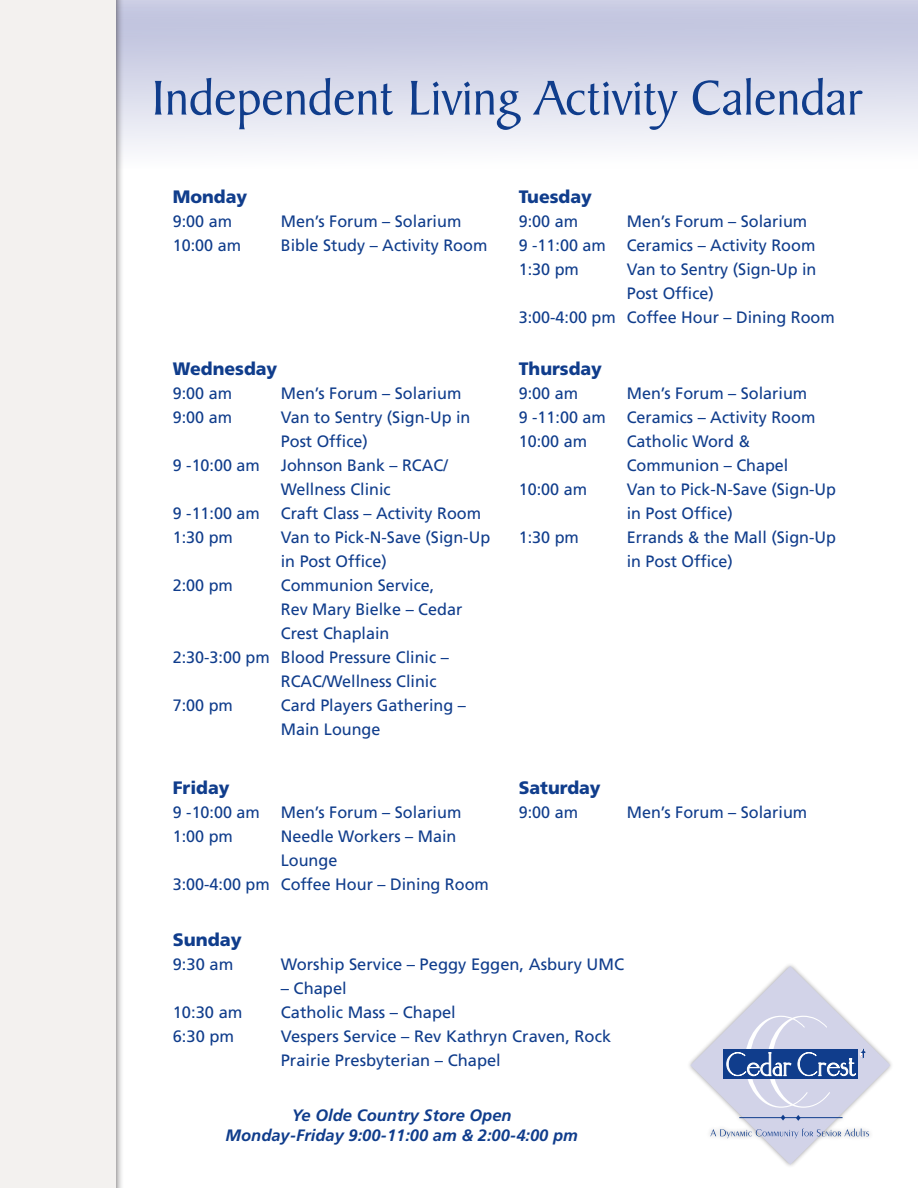
<style>
.page{position:relative;width:918px;height:1188px;background:#fff}
.page>*{position:absolute;margin:0;border:0;box-sizing:border-box;transform-origin:0 0}
.t1{font:52.5px "Baker Signet BT";color:#103d8c}
.t2{font:900 18px "Frutiger";color:#103d8c}
.t3{font:16.5px/24px "Frutiger";color:#103d8c}
.t4{font:italic 700 16.5px/19.8px "Frutiger";color:#103d8c;text-align:center}
</style>
<div class="page">
<div style="left:0;top:0;width:918px;height:168px;background:linear-gradient(to bottom,#bbbedb,#fbfbfd)"></div>
<div style="left:0;top:0;width:124px;height:1188px;background:#231f20;opacity:.75"></div>
<div style="left:0;top:0;width:116px;height:1188px;background:#f3f1ef"></div>
<img style="left:689px;top:965px;width:203px;height:201px">
<div style="left:724px;top:1049px;width:134px;height:29px;background:#103d8c"></div>
<hr style="left:739px;top:1117px;width:104px;height:1px;background:#103d8c">
<svg style="left:796px;top:1115px;width:5px;height:6px"></svg>
<svg style="left:781px;top:1115px;width:4px;height:6px"></svg>
<svg style="left:727px;top:1016px;width:138px;height:92px"></svg>
<svg style="left:710px;top:1129px;width:159px;height:9px"></svg>
<h1 class="t1" style="left:152px;top:66px;width:713px">Independent Living Activity Calendar</h1>
<p class="t2" style="left:173px;top:186px;width:76px">Monday</p>
<p class="t3" style="left:173px;top:210px;width:61px">9:00 am</p>
<p class="t3" style="left:281px;top:210px;width:182px">Men’s Forum – Solarium</p>
<p class="t3" style="left:173px;top:234px;width:70px">10:00 am</p>
<p class="t3" style="left:281px;top:234px;width:208px">Bible Study – Activity Room</p>
<p class="t2" style="left:173px;top:357px;width:106px">Wednesday</p>
<p class="t3" style="left:173px;top:381px;width:61px">9:00 am</p>
<p class="t3" style="left:281px;top:381px;width:182px">Men’s Forum – Solarium</p>
<p class="t3" style="left:173px;top:405px;width:61px">9:00 am</p>
<p class="t3" style="left:281px;top:405px;width:191px">Van to Sentry (Sign-Up in<br>Post Office)</p>
<p class="t3" style="left:173px;top:453px;width:89px">9 -10:00 am</p>
<p class="t3" style="left:281px;top:453px;width:169px">Johnson Bank – RCAC/<br>Wellness Clinic</p>
<p class="t3" style="left:173px;top:501px;width:89px">9 -11:00 am</p>
<p class="t3" style="left:281px;top:501px;width:202px">Craft Class – Activity Room</p>
<p class="t3" style="left:173px;top:525px;width:62px">1:30 pm</p>
<p class="t3" style="left:281px;top:525px;width:211px">Van to Pick-N-Save (Sign-Up in Post Office)</p>
<p class="t3" style="left:173px;top:573px;width:62px">2:00 pm</p>
<p class="t3" style="left:281px;top:573px;width:155px">Communion Service,</p>
<p class="t3" style="left:281px;top:597px;width:183px">Rev Mary Bielke – Cedar</p>
<p class="t3" style="left:281px;top:621px;width:110px">Crest Chaplain</p>
<p class="t3" style="left:173px;top:645px;width:278px">2:30-3:00 pm Blood Pressure Clinic –</p>
<p class="t3" style="left:281px;top:669px;width:157px">RCAC/Wellness Clinic</p>
<p class="t3" style="left:173px;top:693px;width:62px">7:00 pm</p>
<p class="t3" style="left:281px;top:693px;width:187px">Card Players Gathering –<br>Main Lounge</p>
<p class="t2" style="left:173px;top:777px;width:58px">Friday</p>
<p class="t3" style="left:173px;top:801px;width:89px">9 -10:00 am</p>
<p class="t3" style="left:281px;top:801px;width:182px">Men’s Forum – Solarium</p>
<p class="t3" style="left:173px;top:825px;width:62px">1:00 pm</p>
<p class="t3" style="left:281px;top:825px;width:177px">Needle Workers – Main</p>
<p class="t3" style="left:281px;top:849px;width:58px">Lounge</p>
<p class="t3" style="left:173px;top:873px;width:318px">3:00-4:00 pm Coffee Hour – Dining Room</p>
<p class="t2" style="left:519px;top:186px;width:75px">Tuesday</p>
<p class="t3" style="left:519px;top:210px;width:61px">9:00 am</p>
<p class="t3" style="left:627px;top:210px;width:182px">Men’s Forum – Solarium</p>
<p class="t3" style="left:519px;top:234px;width:89px">9 -11:00 am</p>
<p class="t3" style="left:627px;top:234px;width:190px">Ceramics – Activity Room</p>
<p class="t3" style="left:519px;top:258px;width:62px">1:30 pm</p>
<p class="t3" style="left:627px;top:258px;width:191px">Van to Sentry (Sign-Up in</p>
<p class="t3" style="left:627px;top:282px;width:89px">Post Office)</p>
<p class="t3" style="left:519px;top:306px;width:318px">3:00-4:00 pm Coffee Hour – Dining Room</p>
<p class="t2" style="left:519px;top:357px;width:85px">Thursday</p>
<p class="t3" style="left:519px;top:381px;width:61px">9:00 am</p>
<p class="t3" style="left:627px;top:381px;width:182px">Men’s Forum – Solarium</p>
<p class="t3" style="left:519px;top:405px;width:89px">9 -11:00 am</p>
<p class="t3" style="left:627px;top:405px;width:190px">Ceramics – Activity Room</p>
<p class="t3" style="left:519px;top:429px;width:70px">10:00 am</p>
<p class="t3" style="left:627px;top:429px;width:163px">Catholic Word &amp;<br>Communion – Chapel</p>
<p class="t3" style="left:519px;top:477px;width:70px">10:00 am</p>
<p class="t3" style="left:627px;top:477px;width:211px">Van to Pick-N-Save (Sign-Up in Post Office)</p>
<p class="t3" style="left:519px;top:525px;width:62px">1:30 pm</p>
<p class="t3" style="left:627px;top:525px;width:211px">Errands &amp; the Mall (Sign-Up in Post Office)</p>
<p class="t2" style="left:519px;top:777px;width:84px">Saturday</p>
<p class="t3" style="left:519px;top:801px;width:61px">9:00 am</p>
<p class="t3" style="left:627px;top:801px;width:182px">Men’s Forum – Solarium</p>
<p class="t2" style="left:173px;top:929px;width:71px">Sunday</p>
<p class="t3" style="left:173px;top:952px;width:62px">9:30 am</p>
<p class="t3" style="left:281px;top:952px;width:345px">Worship Service – Peggy Eggen, Asbury UMC</p>
<p class="t3" style="left:281px;top:976px;width:68px">– Chapel</p>
<p class="t3" style="left:173px;top:1000px;width:71px">10:30 am</p>
<p class="t3" style="left:281px;top:1000px;width:177px">Catholic Mass – Chapel</p>
<p class="t3" style="left:173px;top:1024px;width:63px">6:30 pm</p>
<p class="t3" style="left:281px;top:1024px;width:332px">Vespers Service – Rev Kathryn Craven, Rock<br>Prairie Presbyterian – Chapel</p>
<p class="t4" style="left:226px;top:1105px;width:354px">Ye Olde Country Store Open<br>Monday-Friday 9:00-11:00 am &amp; 2:00-4:00 pm</p>
</div>
